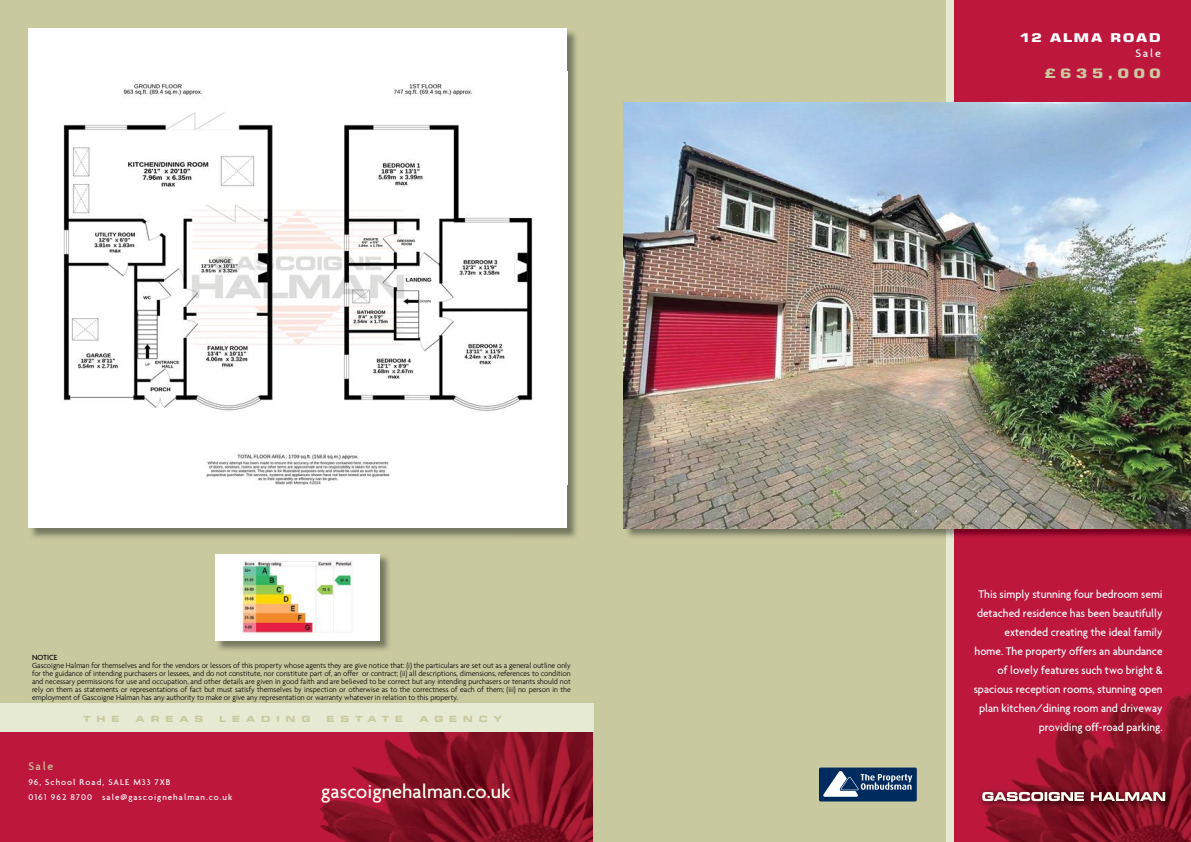
<style>
.page{position:relative;width:1191px;height:842px;background:#fff}
.page>*{position:absolute;margin:0;border:0;box-sizing:border-box;transform-origin:0 0}
.t1{font:500 20.3px "Agenda";color:#fffef2}
.t2{font:700 13px "Square 721 BT";letter-spacing:.24em;color:#cac99f;scale:1.3 1}
.t3{font:500 12px/19px "Agenda";color:#fff;text-align:right;scale:.94 1}
.t4{font:700 12px "Square 721 BT";letter-spacing:.085em;color:#fff;scale:1.3 1}
.t5{font:500 12px "Agenda";color:#cac99f}
.t6{font:500 12px "Agenda";color:#fff}
.t7{font:500 9px/15px "Agenda";letter-spacing:.11em;color:#fff}
.t8{font:700 expanded 8.5px "Square 721 BT";letter-spacing:.705em;color:#c9c99f}
.t9{font:300 8px/8px "Agenda";color:#000;text-align:justify}
.t10{font:500 8px "Agenda";color:#000}
</style>
<div class="page">
<div style="left:0;top:0;width:974px;height:842px;background:#c9c99f"></div>
<div style="left:950px;top:0;width:241px;height:842px;background:#bd173e"></div>
<div style="left:946px;top:0;width:7px;height:842px;background:#e6ead3"></div>
<img style="left:985px;top:692px;width:206px;height:150px">
<img style="left:979px;top:790px;width:6px;height:17px">
<img style="left:985px;top:785px;width:191px;height:27px">
<svg style="left:982px;top:792px;width:102px;height:9px"></svg>
<svg style="left:1090px;top:792px;width:75px;height:9px"></svg>
<div style="left:819px;top:767px;width:97px;height:34px;background:#002b5f;border-radius:2px"></div>
<svg style="left:823px;top:771px;width:89px;height:26px"></svg>
<div style="left:0;top:723px;width:585px;height:119px;background:#bd173e"></div>
<img style="left:320px;top:732px;width:273px;height:110px">
<div style="left:0;top:704px;width:593px;height:28px;background:#e6ead3"></div>
<img style="left:624px;top:528px;width:567px;height:11px">
<img style="left:624px;top:102px;width:567px;height:426px">
<img style="left:31px;top:31px;width:546px;height:507px">
<div style="left:28px;top:28px;width:539px;height:500px;background:#fff"></div>
<img style="left:63px;top:83px;width:470px;height:402px">
<img style="left:216px;top:556px;width:174px;height:95px">
<div style="left:216px;top:554px;width:164px;height:86px;background:#fff"></div>
<img style="left:241px;top:561px;width:112px;height:72px">
<p class="t10" style="left:32px;top:652px;width:27px">NOTICE</p>
<p class="t9" style="left:32px;top:661px;width:540px">Gascoigne Halman for themselves and for the vendors or lessors of this property whose agents they are give notice that: (i) the particulars are set out as a general outline only for the guidance of intending purchasers or lessees, and do not constitute, nor constitute part of, an offer or contract; (ii) all descriptions, dimensions, references to condition and necessary permissions for use and occupation, and other details are given in good faith and are believed to be correct but any intending purchasers or tenants should not rely on them as statements or representations of fact but must satisfy themselves by inspection or otherwise as to the correctness of each of them; (iii) no person in the employment of Gascoigne Halman has any authority to make or give any representation or warranty whatever in relation to this property.</p>
<p class="t8" style="left:83px;top:714px;width:38px">THE</p>
<p class="t8" style="left:136px;top:714px;width:69px">AREAS</p>
<p class="t8" style="left:219px;top:714px;width:93px">LEADING</p>
<p class="t8" style="left:326px;top:714px;width:78px">ESTATE</p>
<p class="t8" style="left:419px;top:714px;width:84px">AGENCY</p>
<h3 class="t5" style="left:28px;top:758px;width:26px">Sale</h3>
<p class="t7" style="left:28px;top:774px;width:205px">96, School Road, SALE M33 7XB<br>0161 962 8700 sale@gascoignehalman.co.uk</p>
<h1 class="t1" style="left:321px;top:779px;width:191px">gascoignehalman.co.uk</h1>
<h3 class="t4" style="left:1019px;top:30px;width:111px">12 ALMA ROAD</h3>
<h3 class="t6" style="left:1135px;top:45px;width:27px">Sale</h3>
<h2 class="t2" style="left:1044px;top:65px;width:91px">£635,000</h2>
<p class="t3" style="left:973px;top:584px;width:202px">This simply stunning four bedroom semi detached residence has been beautifully extended creating the ideal family home. The property offers an abundance of lovely features such two bright &amp; spacious reception rooms, stunning open plan kitchen/dining room and driveway providing off-road parking.</p>
</div>
